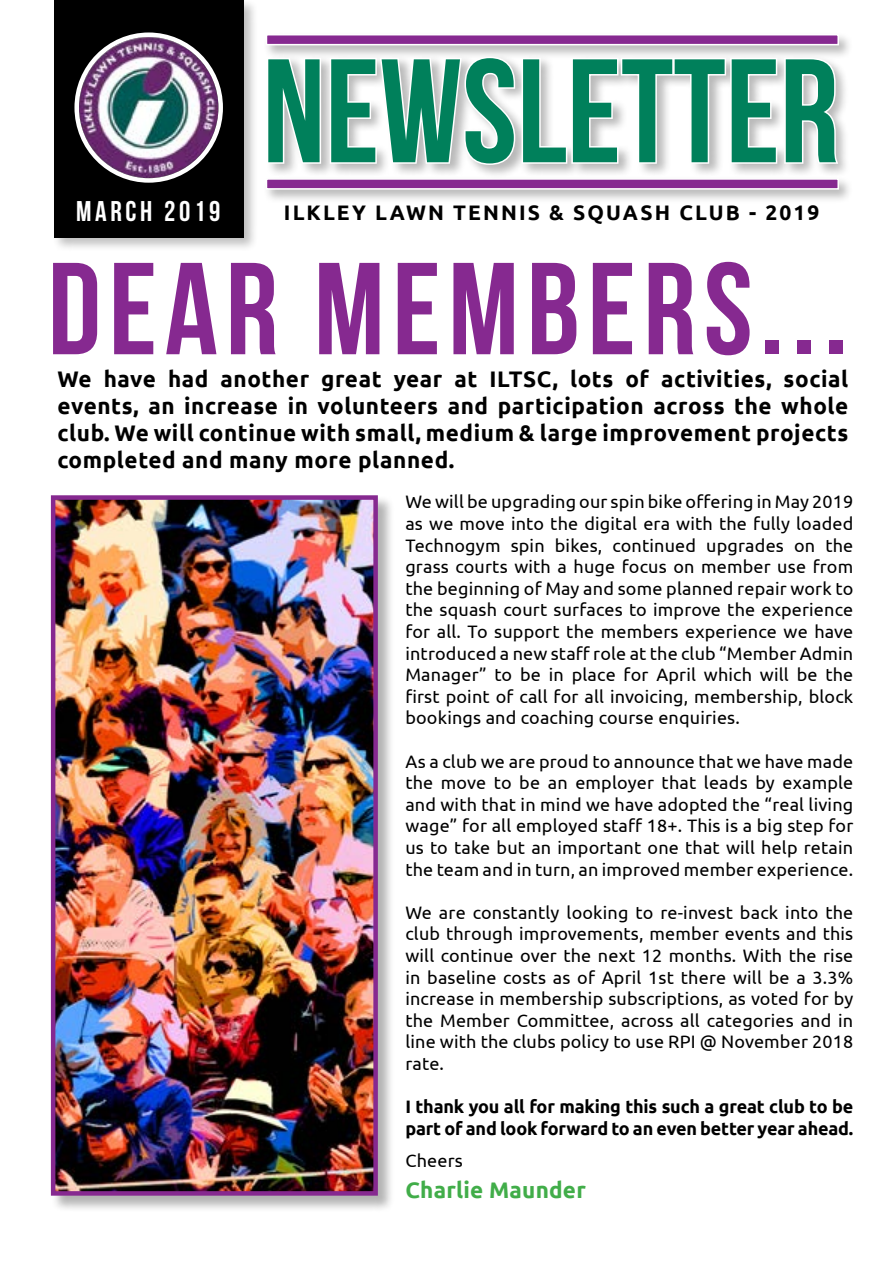
<style>
.page{position:relative;width:893px;height:1263px;background:#fff}
.page>*{position:absolute;margin:0;border:0;box-sizing:border-box;transform-origin:0 0}
.t1{font:147px "Bebas Neue";color:#00805b}
.t2{font:130.5px "Bebas Neue";letter-spacing:.06em;color:#862990}
.t3{font:28.5px "Bebas Neue";letter-spacing:.13em;color:#fff}
.t4{font:700 22.5px/27px "Ubuntu";letter-spacing:.025em;color:#000;text-align:justify}
.t5{font:700 22.5px "Ubuntu";letter-spacing:.01em;color:#41ad49}
.t6{font:700 21px "Ubuntu";letter-spacing:.1em;color:#000}
.t7{font:18px/21.6px "Ubuntu";letter-spacing:.01em;color:#000;text-align:justify}
.t8{font:700 18px/21.6px "Ubuntu";letter-spacing:-.01em;color:#000}
</style>
<div class="page">
<div style="left:264px;top:176px;width:589px;height:27px;background:#000;opacity:.28"></div>
<div style="left:266px;top:178px;width:573px;height:12px;background:#862990;border:2px solid #fff"></div>
<div style="left:264px;top:32px;width:589px;height:27px;background:#000;opacity:.28"></div>
<div style="left:266px;top:34px;width:573px;height:11px;background:#862990;border:2px solid #fff"></div>
<div style="left:266px;top:54px;width:585px;height:125px;background:#000;opacity:.28"></div>
<svg style="left:265px;top:55px;width:575px;height:116px"></svg>
<div style="left:52px;top:0;width:206px;height:252px;background:#000;opacity:.25"></div>
<div style="left:54px;top:0;width:189px;height:237px;background:#000"></div>
<img style="left:79px;top:37px;width:139px;height:141px">
<div style="left:74px;top:32px;width:149px;height:151px;border:4px solid #fff;border-radius:50%"></div>
<div style="left:51px;top:496px;width:344px;height:717px;background:#000;opacity:.3"></div>
<img style="left:56px;top:500px;width:317px;height:691px">
<div style="left:51px;top:495px;width:327px;height:701px;border:4px solid #862990"></div>
<h3 class="t3" style="left:76px;top:195px;width:146px">MARCH 2019</h3>
<h1 class="t1" style="left:263px;top:31px;width:578px">NEWSLETTER</h1>
<p class="t6" style="left:284px;top:200px;width:537px">ILKLEY LAWN TENNIS &amp; SQUASH CLUB - 2019</p>
<h2 class="t2" style="left:48px;top:238px;width:802px">DEAR MEMBERS...</h2>
<p class="t4" style="left:57px;top:366px;width:792px">We have had another great year at ILTSC, lots of activities, social events, an increase in volunteers and participation across the whole club. We will continue with small, medium &amp; large improvement projects completed and many more planned.</p>
<p class="t7" style="left:405px;top:491px;width:449px">We will be upgrading our spin bike offering in May 2019 as we move into the digital era with the fully loaded Technogym spin bikes, continued upgrades on the grass courts with a huge focus on member use from the beginning of May and some planned repair work to the squash court surfaces to improve the experience for all. To support the members experience we have introduced a new staff role at the club “Member Admin Manager” to be in place for April which will be the first point of call for all invoicing, membership, block bookings and coaching course enquiries.</p>
<p class="t7" style="left:405px;top:750px;width:449px">As a club we are proud to announce that we have made the move to be an employer that leads by example and with that in mind we have adopted the “real living wage” for all employed staff 18+. This is a big step for us to take but an important one that will help retain the team and in turn, an improved member experience.</p>
<p class="t7" style="left:405px;top:901px;width:449px">We are constantly looking to re-invest back into the club through improvements, member events and this will continue over the next 12 months. With the rise in baseline costs as of April 1st there will be a 3.3% increase in membership subscriptions, as voted for by the Member Committee, across all categories and in line with the clubs policy to use RPI @ November 2018 rate.</p>
<p class="t8" style="left:405px;top:1096px;width:449px">I thank you all for making this such a great club to be part of and look forward to an even better year ahead.</p>
<p class="t7" style="left:405px;top:1149px;width:59px">Cheers</p>
<p class="t5" style="left:405px;top:1176px;width:182px">Charlie Maunder</p>
</div>
